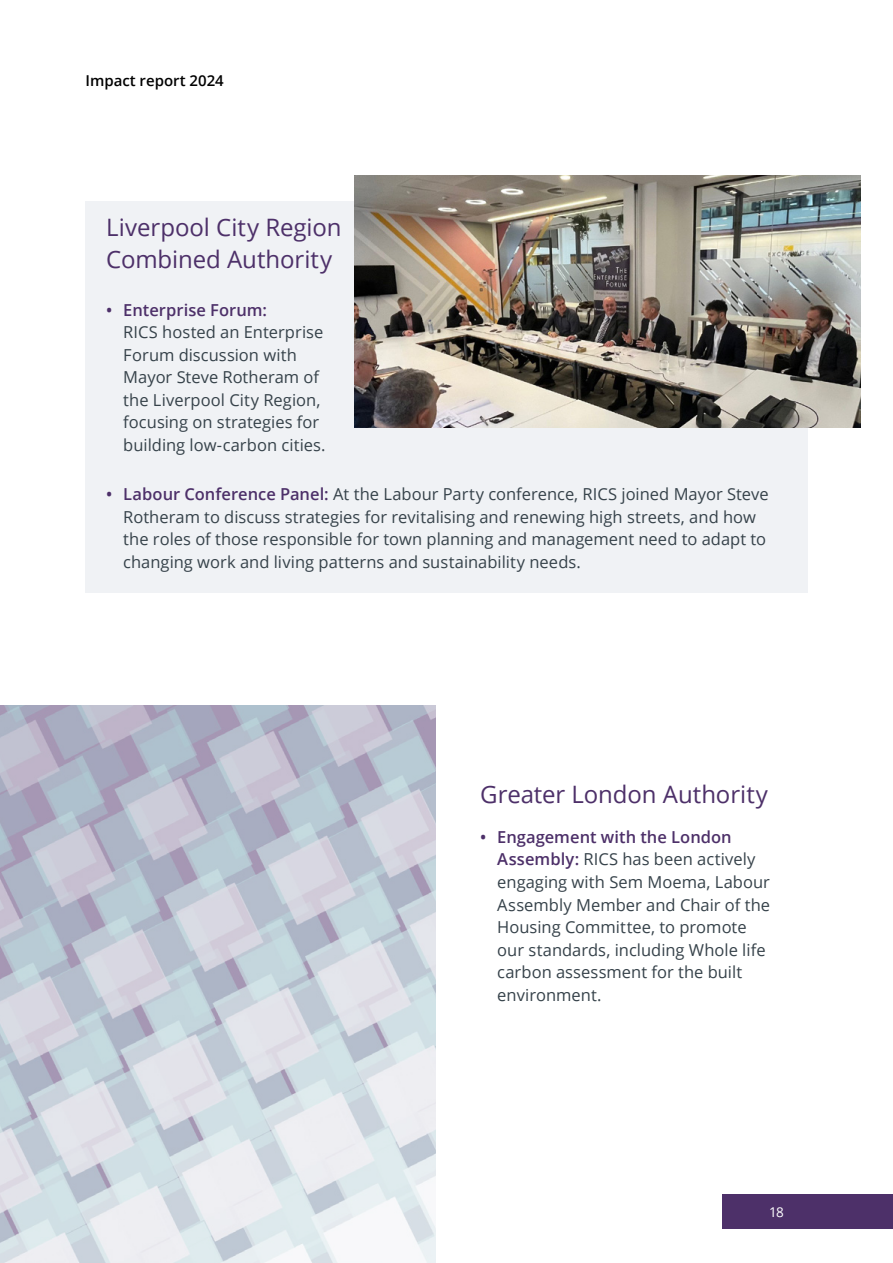
<style>
.page{position:relative;width:893px;height:1263px;background:#fff}
.page>*{position:absolute;margin:0;border:0;box-sizing:border-box;transform-origin:0 0}
.t1{font:24px/31.5px "Open Sans";letter-spacing:-.005em;color:#4d3069}
.t2{font:16.5px/22.5px "Open Sans";color:#36424a}
.t3{font:600 16.5px "Open Sans";letter-spacing:.005em;color:#4d3069}
.t4{font:600 15px "Open Sans";color:#000}
.t5{font:13.5px "Open Sans";color:#fff}
.s1{font-weight:600;color:#4d3069}
</style>
<div class="page">
<div style="left:722px;top:1194px;width:171px;height:35px;background:#4d3069"></div>
<img style="left:0;top:705px;width:436px;height:558px">
<div style="left:85px;top:201px;width:723px;height:391px;background:#f0f2f5"></div>
<img style="left:355px;top:176px;width:505px;height:252px">
<p class="t4" style="left:85px;top:70px;width:140px">Impact report 2024</p>
<h1 class="t1" style="left:106px;top:211px;width:237px">Liverpool City Region<br>Combined Authority</h1>
<p class="t3" style="left:106px;top:298px;width:162px">• Enterprise Forum:</p>
<p class="t2" style="left:123px;top:321px;width:204px">RICS hosted an Enterprise<br>Forum discussion with<br>Mayor Steve Rotheram of the Liverpool City Region, focusing on strategies for building low-carbon cities.</p>
<p class="t2" style="left:123px;top:482px;width:647px;text-indent:-17px"><span class="s1">• Labour Conference Panel:</span> At the Labour Party conference, RICS joined Mayor Steve Rotheram to discuss strategies for revitalising and renewing high streets, and how the roles of those responsible for town planning and management need to adapt to changing work and living patterns and sustainability needs.</p>
<h1 class="t1" style="left:480px;top:778px;width:289px">Greater London Authority</h1>
<p class="t2" style="left:497px;top:825px;width:274px;text-indent:-17px"><span class="s1">• Engagement with the London<br>Assembly:</span> RICS has been actively engaging with Sem Moema, Labour<br>Assembly Member and Chair of the<br>Housing Committee, to promote our standards, including Whole life carbon assessment for the built environment.</p>
<p class="t5" style="left:769px;top:1203px;width:16px">18</p>
</div>
